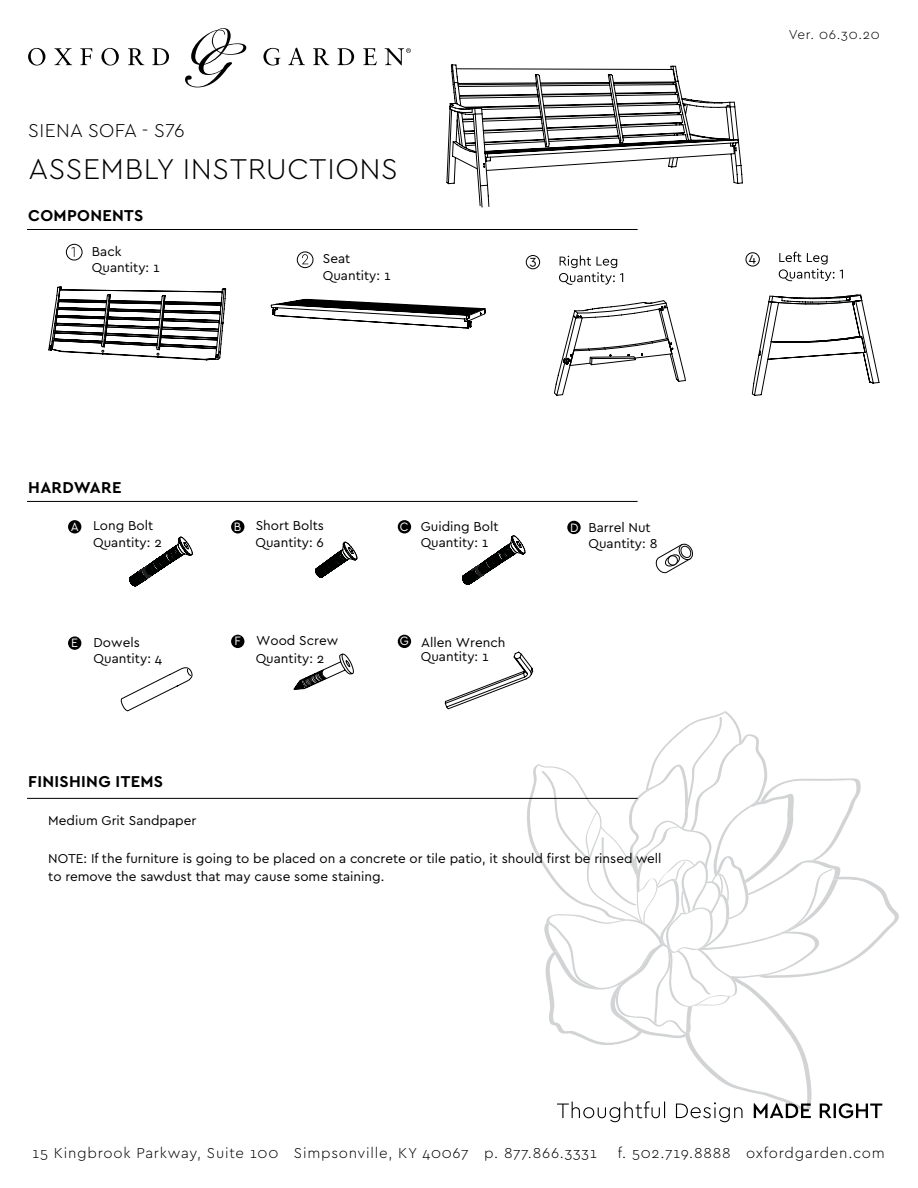
<style>
.page{position:relative;width:918px;height:1188px;background:#fff}
.page>*{position:absolute;margin:0;border:0;box-sizing:border-box;transform-origin:0 0}
.t1{font:300 30px "Cera GR";letter-spacing:.02em;color:#000}
.t2{font:300 19.5px "Cera GR";letter-spacing:.02em;color:#000}
.t3{font:700 16.5px "Cera GR";letter-spacing:.02em;color:#000}
.t4{font:300 15px "Cera GR";letter-spacing:.05em;color:#000}
.t5{font:13.5px/16.5px "Cera GR";color:#000}
.t6{font:300 13.5px "Cera GR";letter-spacing:.05em;color:#000}
.t7{font:13.35px "Cera GR";color:#000}
.t8{font:12.75px "Cera GR";color:#fff;scale:.95 1}
.s1{font-size:12.75px;color:#fff}
</style>
<div class="page">
<svg style="left:28px;top:48px;width:17px;height:18px"></svg>
<svg style="left:54px;top:48px;width:18px;height:17px"></svg>
<svg style="left:80px;top:48px;width:12px;height:17px"></svg>
<svg style="left:101px;top:48px;width:18px;height:18px"></svg>
<svg style="left:128px;top:48px;width:16px;height:17px"></svg>
<svg style="left:152px;top:48px;width:17px;height:17px"></svg>
<svg style="left:263px;top:48px;width:17px;height:18px"></svg>
<svg style="left:288px;top:48px;width:17px;height:17px"></svg>
<svg style="left:313px;top:48px;width:16px;height:17px"></svg>
<svg style="left:337px;top:48px;width:17px;height:17px"></svg>
<svg style="left:363px;top:48px;width:14px;height:17px"></svg>
<svg style="left:185px;top:28px;width:61px;height:59px"></svg>
<svg style="left:385px;top:48px;width:26px;height:17px"></svg>
<hr style="left:27px;top:229px;width:611px;height:1px;background:#000">
<hr style="left:27px;top:501px;width:611px;height:1px;background:#000">
<hr style="left:27px;top:798px;width:611px;height:1px;background:#000">
<svg style="left:446px;top:65px;width:297px;height:142px"></svg>
<svg style="left:71px;top:247px;width:4px;height:10px"></svg>
<div style="left:66px;top:244px;width:16px;height:16px;border:1px solid #000;border-radius:50%"></div>
<svg style="left:48px;top:287px;width:178px;height:73px"></svg>
<svg style="left:302px;top:254px;width:6px;height:10px"></svg>
<div style="left:297px;top:252px;width:16px;height:16px;border:1px solid #000;border-radius:50%"></div>
<svg style="left:271px;top:299px;width:215px;height:29px"></svg>
<svg style="left:779px;top:252px;width:55px;height:29px"></svg>
<svg style="left:840px;top:270px;width:3px;height:8px"></svg>
<svg style="left:751px;top:294px;width:129px;height:102px"></svg>
<div style="left:746px;top:253px;width:14px;height:13px;border:1px solid #000;border-radius:50%"></div>
<svg style="left:559px;top:255px;width:64px;height:30px"></svg>
<svg style="left:554px;top:300px;width:132px;height:96px"></svg>
<div style="left:526px;top:255px;width:14px;height:14px;border:1px solid #000;border-radius:50%"></div>
<svg style="left:129px;top:537px;width:64px;height:49px"></svg>
<div style="left:68px;top:520px;width:13px;height:14px;background:#000;border-radius:50%"></div>
<svg style="left:315px;top:542px;width:42px;height:36px"></svg>
<div style="left:231px;top:520px;width:13px;height:13px;background:#000;border-radius:50%"></div>
<svg style="left:462px;top:535px;width:63px;height:50px"></svg>
<div style="left:398px;top:520px;width:13px;height:13px;background:#000;border-radius:50%"></div>
<svg style="left:120px;top:667px;width:73px;height:45px"></svg>
<div style="left:68px;top:636px;width:13px;height:14px;background:#000;border-radius:50%"></div>
<svg style="left:293px;top:653px;width:61px;height:37px"></svg>
<div style="left:231px;top:635px;width:13px;height:13px;background:#000;border-radius:50%"></div>
<svg style="left:444px;top:651px;width:455px;height:471px"></svg>
<div style="left:398px;top:635px;width:13px;height:13px;background:#000;border-radius:50%"></div>
<svg style="left:655px;top:543px;width:38px;height:30px"></svg>
<div style="left:567px;top:521px;width:14px;height:13px;background:#000;border-radius:50%"></div>
<h2 class="t2" style="left:28px;top:120px;width:158px">SIENA SOFA - S76</h2>
<h1 class="t1" style="left:28px;top:152px;width:371px">ASSEMBLY INSTRUCTIONS</h1>
<p class="t3" style="left:28px;top:206px;width:117px">COMPONENTS</p>
<p class="t5" style="left:92px;top:243px;width:69px">Back<br>Quantity: 1</p>
<p class="t5" style="left:323px;top:251px;width:69px">Seat<br>Quantity: 1</p>
<p class="t7" style="left:530px;top:253px;width:8px">3</p>
<p class="t7" style="left:749px;top:250px;width:9px">4</p>
<p class="t6" style="left:789px;top:27px;width:93px">Ver. 06.30.20</p>
<p class="t3" style="left:28px;top:478px;width:95px">HARDWARE</p>
<p class="t8" style="left:71px;top:519px;width:10px">A</p>
<p class="t5" style="left:93px;top:518px;width:70px">Long Bolt<br>Quantity: 2</p>
<p class="t5" style="left:256px;top:517px;width:70px">Short Bolts</p>
<p class="t8" style="left:234px;top:519px;width:9px">B</p>
<p class="t5" style="left:421px;top:518px;width:79px">Guiding Bolt<br>Quantity: 1</p>
<p class="t8" style="left:400px;top:519px;width:11px">C</p>
<p class="t5" style="left:255px;top:534px;width:70px">Quantity: 6</p>
<p class="t8" style="left:71px;top:635px;width:9px">E</p>
<p class="t5" style="left:235px;top:631px;width:105px;line-height:18.3px;text-align:center"><span class="s1">F</span> Wood Screw<br>Quantity: 2</p>
<p class="t5" style="left:94px;top:634px;width:48px">Dowels</p>
<p class="t5" style="left:400px;top:634px;width:107px"><span class="s1">G</span> Allen Wrench</p>
<p class="t5" style="left:94px;top:650px;width:70px">Quantity: 4</p>
<p class="t5" style="left:421px;top:649px;width:69px">Quantity: 1</p>
<p class="t5" style="left:588px;top:519px;width:70px;text-indent:-18px"><span class="s1">D</span> Barrel Nut<br>Quantity: 8</p>
<p class="t3" style="left:28px;top:772px;width:136px">FINISHING ITEMS</p>
<p class="t5" style="left:48px;top:812px;width:150px">Medium Grit Sandpaper</p>
<p class="t5" style="left:48px;top:850px;width:615px;line-height:18px">NOTE: If the furniture is going to be placed on a concrete or tile patio, it should first be rinsed well to remove the sawdust that may cause some staining.</p>
<p class="t4" style="left:32px;top:1145px;width:567px">15 Kingbrook Parkway, Suite 100 Simpsonville, KY 40067 p. 877.866.3331</p>
<p class="t4" style="left:618px;top:1145px;width:269px">f. 502.719.8888 oxfordgarden.com</p>
</div>
